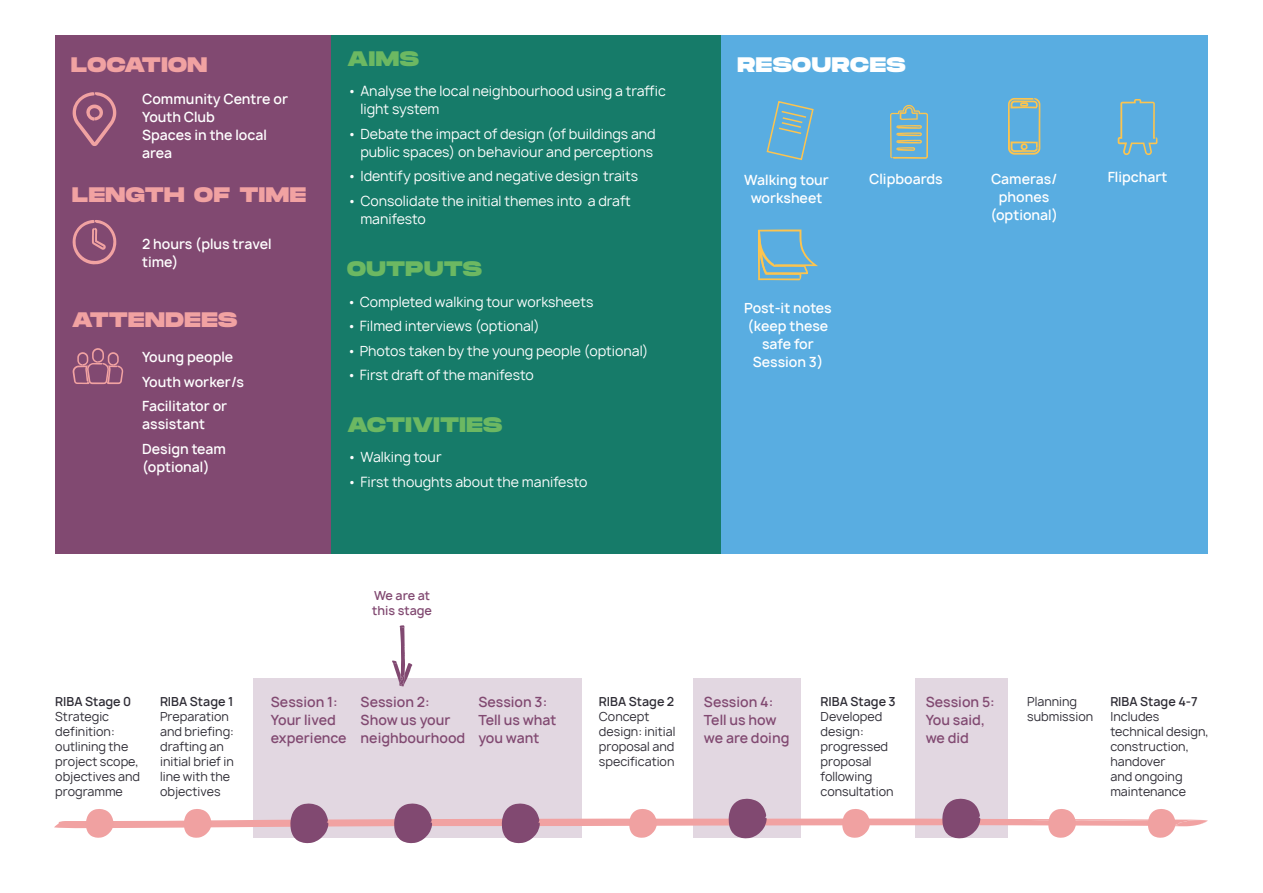
<style>
.page{position:relative;width:1263px;height:893px;background:#fff}
.page>*{position:absolute;margin:0;border:0;box-sizing:border-box;transform-origin:0 0}
.t1{font:800 21px "Monument Extended";letter-spacing:.03em;color:#f1a2a2}
.t2{font:800 21px "Monument Extended";letter-spacing:.03em;color:#6cb862}
.t3{font:800 21px "Monument Extended";letter-spacing:.03em;color:#fff}
.t4{font:13.5px/18px "Manrope";color:#fff}
.t5{font:600 13.5px/18px "Manrope";color:#fff}
.t6{font:600 13.5px/18px "Manrope";color:#814971}
.t7{font:12px/15px "Manrope";color:#2d2b34}
.t8{font:600 12px "Manrope";color:#2d2b34}
.t9{font:600 12px/15px "Manrope";color:#814971}
</style>
<div class="page">
<div style="left:915px;top:678px;width:93px;height:160px;background:#e2d7e1"></div>
<div style="left:693px;top:678px;width:108px;height:160px;background:#e2d7e1"></div>
<div style="left:720px;top:35px;width:488px;height:518px;background:#59ade1"></div>
<div style="left:331px;top:35px;width:389px;height:518px;background:#167b69"></div>
<div style="left:55px;top:35px;width:276px;height:518px;background:#814971"></div>
<div style="left:253px;top:678px;width:328px;height:160px;background:#e2d7e1"></div>
<svg style="left:72px;top:220px;width:44px;height:45px"></svg>
<svg style="left:73px;top:348px;width:50px;height:36px"></svg>
<svg style="left:392px;top:625px;width:20px;height:61px"></svg>
<svg style="left:1008px;top:98px;width:32px;height:57px"></svg>
<svg style="left:758px;top:229px;width:60px;height:51px"></svg>
<svg style="left:1118px;top:99px;width:39px;height:56px"></svg>
<svg style="left:73px;top:92px;width:43px;height:54px"></svg>
<svg style="left:54px;top:799px;width:1154px;height:44px"></svg>
<svg style="left:766px;top:101px;width:48px;height:60px"></svg>
<svg style="left:890px;top:105px;width:38px;height:54px"></svg>
<h1 class="t1" style="left:71px;top:49px;width:138px">LOCATION</h1>
<p class="t5" style="left:142px;top:90px;width:147px">Community Centre or<br>Youth Club<br>Spaces in the local area</p>
<h1 class="t1" style="left:72px;top:179px;width:235px">LENGTH OF TIME</h1>
<p class="t5" style="left:142px;top:235px;width:131px">2 hours (plus travel time)</p>
<h1 class="t1" style="left:72px;top:304px;width:167px">ATTENDEES</h1>
<p class="t5" style="left:142px;top:345px;width:103px;line-height:24.5px">Young people<br>Youth worker/s<br>Facilitator or</p>
<p class="t5" style="left:142px;top:412px;width:85px;line-height:24.5px">assistant<br>Design team</p>
<p class="t5" style="left:142px;top:458px;width:69px">(optional)</p>
<h1 class="t2" style="left:348px;top:43px;width:73px">AIMS</h1>
<p class="t4" style="left:360px;top:83px;width:307px;text-indent:-13px">• Analyse the local neighbourhood using a traffic light system</p>
<p class="t4" style="left:348px;top:125px;width:310px;text-align:right">• Debate the impact of design (of buildings and public spaces) on behaviour and perceptions</p>
<p class="t4" style="left:348px;top:167px;width:292px">• Identify positive and negative design traits</p>
<p class="t4" style="left:360px;top:192px;width:272px;text-indent:-13px">• Consolidate the initial themes into a draft manifesto</p>
<h1 class="t2" style="left:347px;top:253px;width:137px">OUTPUTS</h1>
<p class="t4" style="left:347px;top:293px;width:248px">• Completed walking tour worksheets</p>
<p class="t4" style="left:347px;top:317px;width:194px">• Filmed interviews (optional)</p>
<p class="t4" style="left:347px;top:342px;width:303px">• Photos taken by the young people (optional)</p>
<p class="t4" style="left:347px;top:366px;width:188px">• First draft of the manifesto</p>
<h1 class="t2" style="left:348px;top:409px;width:156px">ACTIVITIES</h1>
<p class="t4" style="left:348px;top:448px;width:96px">• Walking tour</p>
<p class="t4" style="left:348px;top:473px;width:241px">• First thoughts about the manifesto</p>
<h1 class="t3" style="left:737px;top:49px;width:170px">RESOURCES</h1>
<p class="t5" style="left:744px;top:171px;width:86px;text-align:center">Walking tour worksheet</p>
<p class="t5" style="left:744px;top:299px;width:89px;text-align:center">Post-it notes (keep these safe for<br>Session 3)</p>
<p class="t5" style="left:869px;top:170px;width:75px">Clipboards</p>
<p class="t5" style="left:990px;top:170px;width:69px;text-align:center">Cameras/ phones (optional)</p>
<p class="t5" style="left:1108px;top:168px;width:61px">Flipchart</p>
<p class="t8" style="left:55px;top:693px;width:77px">RIBA Stage 0</p>
<p class="t7" style="left:55px;top:709px;width:86px">Strategic definition: outlining the project scope, objectives and programme</p>
<p class="t8" style="left:160px;top:693px;width:75px">RIBA Stage 1</p>
<p class="t7" style="left:160px;top:709px;width:75px">Preparation and briefing: drafting an initial brief in line with the objectives</p>
<p class="t9" style="left:372px;top:588px;width:61px">We are at this stage</p>
<p class="t6" style="left:271px;top:693px;width:77px">Session 1:<br>Your lived experience</p>
<p class="t6" style="left:361px;top:693px;width:106px">Session 2:<br>Show us your neighbourhood</p>
<p class="t6" style="left:478px;top:693px;width:80px">Session 3:<br>Tell us what you want</p>
<p class="t8" style="left:599px;top:693px;width:77px">RIBA Stage 2</p>
<p class="t7" style="left:599px;top:709px;width:78px">Concept design: initial proposal and specification</p>
<p class="t6" style="left:704px;top:693px;width:87px">Session 4:<br>Tell us how we are doing</p>
<p class="t8" style="left:821px;top:693px;width:77px">RIBA Stage 3</p>
<p class="t7" style="left:821px;top:709px;width:74px">Developed design: progressed proposal following consultation</p>
<p class="t6" style="left:926px;top:693px;width:71px">Session 5:<br>You said, we did</p>
<p class="t7" style="left:1027px;top:694px;width:67px">Planning submission</p>
<p class="t8" style="left:1110px;top:693px;width:89px">RIBA Stage 4-7</p>
<p class="t7" style="left:1110px;top:709px;width:100px">Includes technical design, construction, handover<br>and ongoing maintenance</p>
</div>
